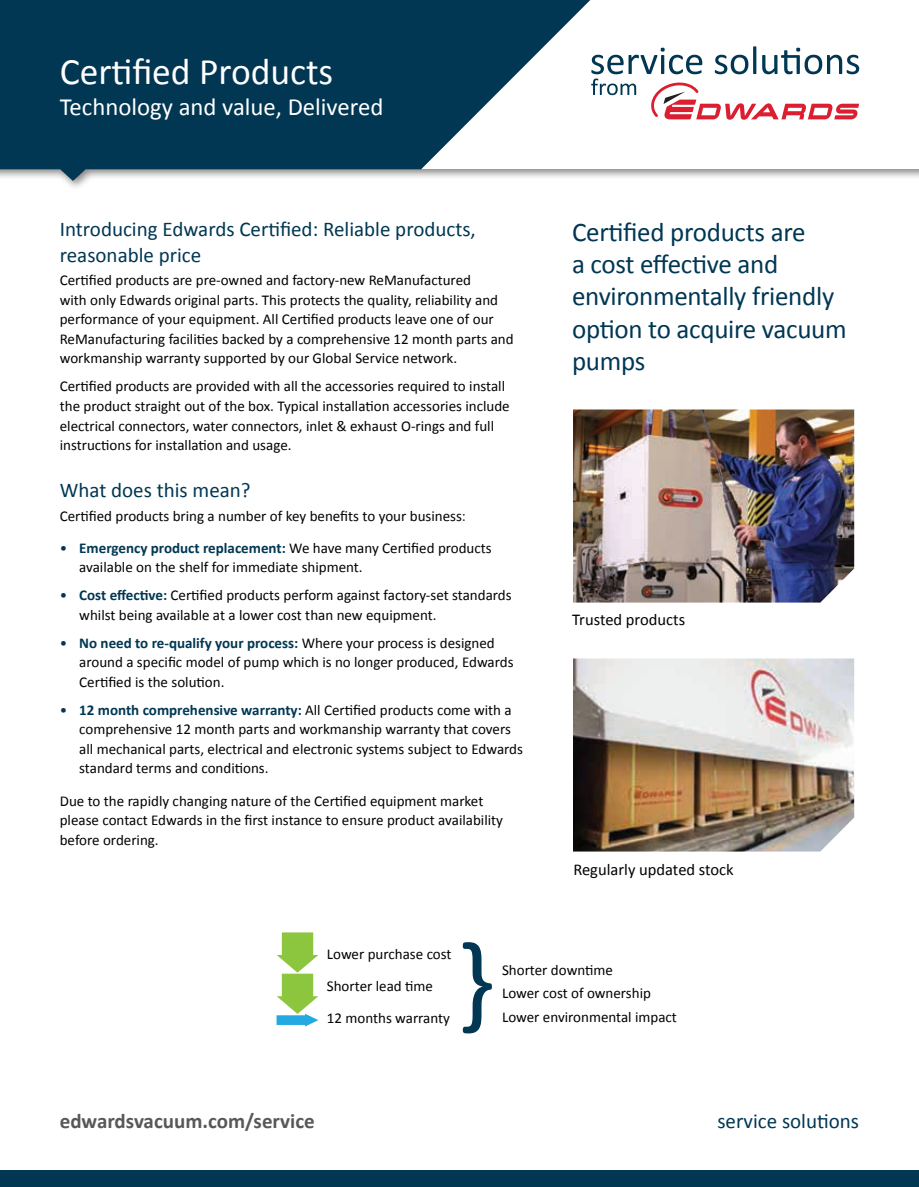
<style>
.page{position:relative;width:919px;height:1187px;background:#fff}
.page>*{position:absolute;margin:0;border:0;box-sizing:border-box;transform-origin:0 0}
.t1{font:108px "Calibri";color:#013753;scale:1.11 1}
.t2{font:37.5px "Calibri";color:#fff}
.t3{font:27px/32.4px "Calibri";letter-spacing:-.01em;color:#013753}
.t4{font:24.75px "Calibri";color:#fff}
.t5{font:21px/25.5px "Calibri";color:#013753}
.t6{font:700 21px "Calibri";color:#57585a}
.t7{font:16.5px "Calibri";color:#010203}
.t8{font:15px/19.5px "Calibri";color:#010203}
.s1{color:#231f20}
.s2{color:#013753}
.s3{font-weight:700;color:#013753}
</style>
<div class="page">
<svg style="left:276px;top:932px;width:42px;height:94px"></svg>
<svg style="left:0;top:0;width:918px;height:181px;background:#1d4c64"></svg>
<svg style="left:421px;top:0;width:497px;height:169px"></svg>
<svg style="left:591px;top:46px;width:268px;height:74px"></svg>
<img style="left:573px;top:658px;width:281px;height:193px">
<img style="left:573px;top:409px;width:281px;height:193px">
<div style="left:0;top:1170px;width:918px;height:16px;background:#013753"></div>
<h2 class="t2" style="left:60px;top:48px;width:275px">Certified Products</h2>
<h3 class="t4" style="left:60px;top:91px;width:325px">Technology and value, Delivered</h3>
<h3 class="t5" style="left:60px;top:216px;width:417px">Introducing Edwards Certified: Reliable products, reasonable price</h3>
<p class="t8" style="left:60px;top:271px;width:455px">Certified products are pre-owned and factory-new ReManufactured<br>with only Edwards original parts. This protects the quality, reliability and performance of your equipment. All Certified products leave one of our ReManufacturing facilities backed by a comprehensive 12 month parts and workmanship warranty supported by our Global Service network.</p>
<p class="t8" style="left:60px;top:377px;width:451px">Certified products are provided with all the accessories required to install the product straight out of the box. Typical installation accessories include electrical connectors, water connectors, inlet &amp; exhaust O-rings and full instructions for installation and usage.</p>
<h3 class="t5" style="left:60px;top:477px;width:192px">What does this mean?</h3>
<p class="t8" style="left:60px;top:506px;width:407px">Certified products bring a number of key benefits to your business<span class="s1">:</span></p>
<p class="t8" style="left:79px;top:538px;width:414px;text-indent:-20px"><span class="s2">•</span> <span class="s3">Emergency product replacement:</span> We have many Certified products available on the shelf for immediate shipment.</p>
<p class="t8" style="left:79px;top:585px;width:434px;text-indent:-20px"><span class="s2">•</span> <span class="s3">Cost effective:</span> Certified products perform against factory-set standards whilst being available at a lower cost than new equipment.</p>
<p class="t8" style="left:79px;top:633px;width:435px;text-indent:-20px"><span class="s2">•</span> <span class="s3">No need to re-qualify your process:</span> Where your process is designed around a specific model of pump which is no longer produced, Edwards<br>Certified is the solution.</p>
<p class="t8" style="left:79px;top:700px;width:445px;text-indent:-20px"><span class="s2">•</span> <span class="s3">12 month comprehensive warranty:</span> All Certified products come with a comprehensive 12 month parts and workmanship warranty that covers all mechanical parts, electrical and electronic systems subject to Edwards standard terms and conditions.</p>
<p class="t8" style="left:60px;top:791px;width:445px">Due to the rapidly changing nature of the Certified equipment market please contact Edwards in the first instance to ensure product availability before ordering.</p>
<h3 class="t3" style="left:572px;top:215px;width:276px">Certified products are<br>a cost effective and environmentally friendly option to acquire vacuum pumps</h3>
<p class="t7" style="left:572px;top:609px;width:114px">Trusted products</p>
<p class="t7" style="left:573px;top:859px;width:162px">Regularly updated stock</p>
<p class="t8" style="left:327px;top:937px;width:126px;line-height:32.2px">Lower purchase cost<br>Shorter lead time<br>12 months warranty</p>
<h1 class="t1" style="left:456px;top:912px;width:35px">}</h1>
<p class="t8" style="left:502px;top:957px;width:150px;line-height:23.7px">Shorter downtime<br>Lower cost of ownership</p>
<p class="t8" style="left:502px;top:1007px;width:176px">Lower environmental impact</p>
<h3 class="t6" style="left:60px;top:1107px;width:256px">edwardsvacuum.com/service</h3>
<h3 class="t5" style="left:717px;top:1108px;width:143px">service solutions</h3>
</div>
